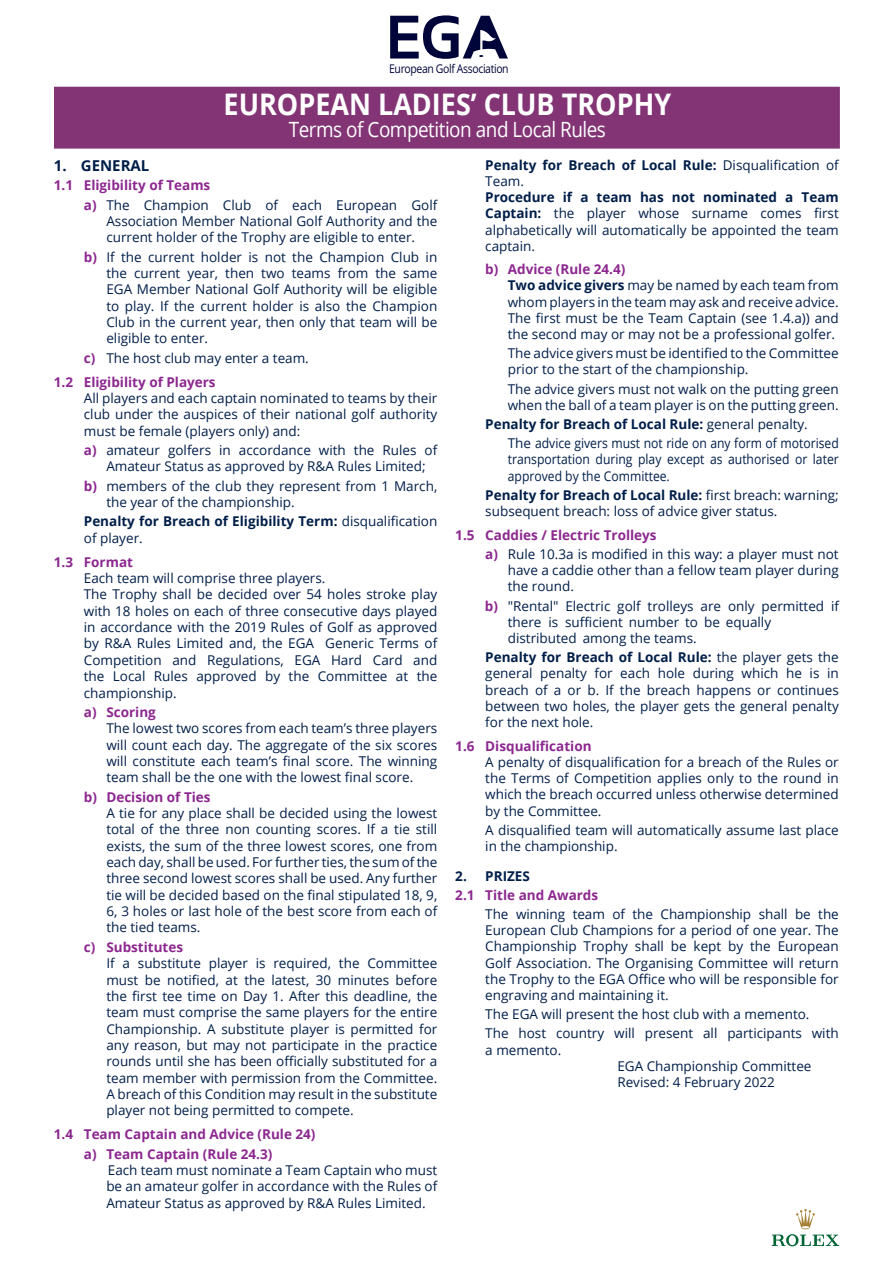
<style>
.page{position:relative;width:893px;height:1263px;background:#fff}
.page>*{position:absolute;margin:0;border:0;box-sizing:border-box;transform-origin:0 0}
.t1{font:700 29.7px "Open Sans";color:#fff;scale:.91 1}
.t2{font:21px "Open Sans";letter-spacing:-.025em;color:#fff;scale:.9 1}
.t3{font:700 15px "Open Sans";color:#001e49}
.t4{font:13.5px/16.4px "Open Sans";color:#001e49;text-align:justify}
.t5{font:700 13.5px "Open Sans";color:#8c278f}
.t6{font:700 13.5px/16.4px "Open Sans";color:#001e49}
.t7{font:12px "Open Sans";letter-spacing:-.035em;color:#000539;scale:.87 1}
.s1{font-weight:700;color:#8c278f}
.s2{font-weight:400}
.s3{font-weight:700}
</style>
<div class="page">
<svg style="left:390px;top:15px;width:118px;height:44px"></svg>
<svg style="left:772px;top:1209px;width:67px;height:37px"></svg>
<div style="left:54px;top:87px;width:786px;height:62px;background:#833475;border:2px solid #833475"></div>
<p class="t7" style="left:389px;top:60px;width:139px">European Golf Association</p>
<h1 class="t1" style="left:224px;top:83px;width:493px">EUROPEAN LADIES’ CLUB TROPHY</h1>
<h2 class="t2" style="left:289px;top:115px;width:354px">Terms of Competition and Local Rules</h2>
<p class="t3" style="left:54px;top:155px;width:97px">1. GENERAL</p>
<p class="t5" style="left:54px;top:176px;width:158px">1.1 Eligibility of Teams</p>
<p class="t4" style="left:106px;top:196px;width:332px;text-indent:-23px"><span class="s1">a)</span> The Champion Club of each European Golf Association Member National Golf Authority and the current holder of the Trophy are eligible to enter.</p>
<p class="t4" style="left:106px;top:248px;width:332px;text-indent:-23px"><span class="s1">b)</span> If the current holder is not the Champion Club in the current year, then two teams from the same EGA Member National Golf Authority will be eligible to play. If the current holder is also the Champion Club in the current year, then only that team will be eligible to enter.</p>
<p class="t4" style="left:84px;top:349px;width:227px"><span class="s1">c)</span> The host club may enter a team.</p>
<p class="t5" style="left:54px;top:372px;width:163px">1.2 Eligibility of Players</p>
<p class="t4" style="left:84px;top:390px;width:355px">All players and each captain nominated to teams by their club under the auspices of their national golf authority must be female (players only) and:</p>
<p class="t4" style="left:106px;top:442px;width:332px;text-indent:-23px"><span class="s1">a)</span> amateur golfers in accordance with the Rules of<br>Amateur Status as approved by R&amp;A Rules Limited;</p>
<p class="t4" style="left:106px;top:477px;width:332px;text-indent:-23px"><span class="s1">b)</span> members of the club they represent from 1 March, the year of the championship.</p>
<p class="t6" style="left:84px;top:513px;width:355px">Penalty for Breach of Eligibility Term: <span class="s2">disqualification of player.</span></p>
<p class="t5" style="left:54px;top:552px;width:81px">1.3 Format</p>
<p class="t4" style="left:84px;top:570px;width:243px">Each team will comprise three players.</p>
<p class="t4" style="left:84px;top:586px;width:355px">The Trophy shall be decided over 54 holes stroke play with 18 holes on each of three consecutive days played in accordance with the 2019 Rules of Golf as approved by R&amp;A Rules Limited and, the EGA Generic Terms of Competition and Regulations, EGA Hard Card and the Local Rules approved by the Committee at the championship.</p>
<p class="t5" style="left:84px;top:702px;width:73px">a) Scoring</p>
<p class="t4" style="left:106px;top:720px;width:332px">The lowest two scores from each team’s three players will count each day. The aggregate of the six scores will constitute each team’s final score. The winning team shall be the one with the lowest final score.</p>
<p class="t5" style="left:84px;top:787px;width:128px">b) Decision of Ties</p>
<p class="t4" style="left:106px;top:804px;width:332px">A tie for any place shall be decided using the lowest total of the three non counting scores. If a tie still exists, the sum of the three lowest scores, one from each day, shall be used. For further ties, the sum of the three second lowest scores shall be used. Any further tie will be decided based on the final stipulated 18, 9, 6, 3 holes or last hole of the best score from each of the tied teams.</p>
<p class="t5" style="left:84px;top:937px;width:101px">c) Substitutes</p>
<p class="t4" style="left:106px;top:955px;width:332px">If a substitute player is required, the Committee must be notified, at the latest, 30 minutes before the first tee time on Day 1. After this deadline, the team must comprise the same players for the entire Championship. A substitute player is permitted for any reason, but may not participate in the practice rounds until she has been officially substituted for a team member with permission from the Committee.<br>A breach of this Condition may result in the substitute player not being permitted to compete.</p>
<p class="t5" style="left:54px;top:1125px;width:263px">1.4 Team Captain and Advice (Rule 24)</p>
<p class="t5" style="left:84px;top:1144px;width:190px">a) Team Captain (Rule 24.3)</p>
<p class="t4" style="left:106px;top:1161px;width:332px">Each team must nominate a Team Captain who must be an amateur golfer in accordance with the Rules of Amateur Status as approved by R&amp;A Rules Limited.</p>
<p class="t6" style="left:485px;top:156px;width:355px">Penalty for Breach of Local Rule: <span class="s2">Disqualification of<br>Team.</span></p>
<p class="t4" style="left:485px;top:189px;width:355px"><span class="s3">Procedure if a team has not nominated a Team Captain:</span> the player whose surname comes first alphabetically will automatically be appointed the team captain.</p>
<p class="t5" style="left:485px;top:260px;width:142px">b) Advice (Rule 24.4)</p>
<p class="t4" style="left:508px;top:277px;width:332px"><span class="s3">Two advice givers</span> may be named by each team from whom players in the team may ask and receive advice.<br>The first must be the Team Captain (see 1.4.a)) and the second may or may not be a professional golfer.</p>
<p class="t4" style="left:508px;top:345px;width:332px">The advice givers must be identified to the Committee prior to the start of the championship.</p>
<p class="t4" style="left:508px;top:380px;width:332px">The advice givers must not walk on the putting green when the ball of a team player is on the putting green.</p>
<p class="t6" style="left:485px;top:416px;width:324px">Penalty for Breach of Local Rule: <span class="s2">general penalty.</span></p>
<p class="t4" style="left:508px;top:435px;width:332px">The advice givers must not ride on any form of motorised transportation during play except as authorised or later approved by the Committee.</p>
<p class="t4" style="left:485px;top:486px;width:355px"><span class="s3">Penalty for Breach of Local Rule:</span> first breach: warning; subsequent breach: loss of advice giver status.</p>
<p class="t5" style="left:455px;top:525px;width:203px">1.5 Caddies / Electric Trolleys</p>
<p class="t4" style="left:508px;top:546px;width:332px;text-indent:-22px"><span class="s1">a)</span> Rule 10.3a is modified in this way: a player must not have a caddie other than a fellow team player during the round.</p>
<p class="t4" style="left:508px;top:597px;width:333px;text-align:left;text-indent:-23px"><span class="s1">b)</span> "Rental" Electric golf trolleys are only permitted if there is sufficient number to be equally distributed among the teams.</p>
<p class="t4" style="left:485px;top:649px;width:355px"><span class="s3">Penalty for Breach of Local Rule:</span> the player gets the general penalty for each hole during which he is in breach of a or b. If the breach happens or continues between two holes, the player gets the general penalty for the next hole.</p>
<p class="t5" style="left:455px;top:736px;width:138px">1.6 Disqualification</p>
<p class="t4" style="left:485px;top:753px;width:355px">A penalty of disqualification for a breach of the Rules or the Terms of Competition applies only to the round in which the breach occurred unless otherwise determined by the Committee.</p>
<p class="t4" style="left:485px;top:821px;width:355px">A disqualified team will automatically assume last place in the championship.</p>
<p class="t6" style="left:455px;top:867px;width:76px">2. PRIZES</p>
<p class="t5" style="left:455px;top:885px;width:144px">2.1 Title and Awards</p>
<p class="t4" style="left:485px;top:906px;width:355px">The winning team of the Championship shall be the European Club Champions for a period of one year. The Championship Trophy shall be kept by the European Golf Association. The Organising Committee will return the Trophy to the EGA Office who will be responsible for engraving and maintaining it.</p>
<p class="t4" style="left:485px;top:1006px;width:326px">The EGA will present the host club with a memento.</p>
<p class="t4" style="left:485px;top:1025px;width:355px">The host country will present all participants with a memento.</p>
<p class="t4" style="left:617px;top:1057px;width:196px">EGA Championship Committee</p>
<p class="t4" style="left:617px;top:1074px;width:159px">Revised: 4 February 2022</p>
</div>
